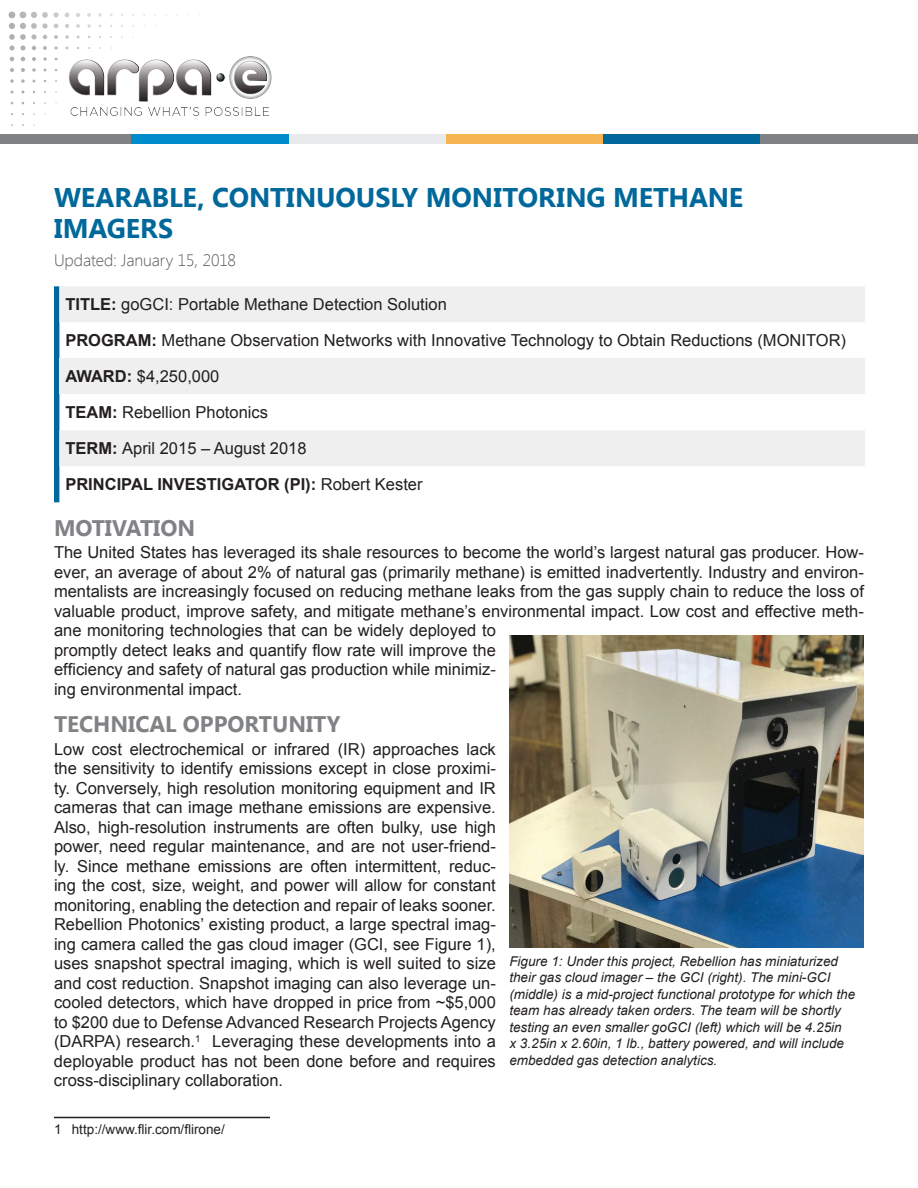
<style>
.page{position:relative;width:918px;height:1188px;background:#fff}
.page>*{position:absolute;margin:0;border:0;box-sizing:border-box;transform-origin:0 0}
.t1{font:700 27px/31.5px "Segoe UI";letter-spacing:-.005em;color:#00689b}
.t2{font:700 22.5px "Segoe UI";color:#808285}
.t3{font:16.5px/19.5px "Arial";color:#231f20}
.t4{font:300 16.5px "Segoe UI";letter-spacing:-.005em;color:#57585a}
.t5{font:italic 13.5px/16.5px "Arial";color:#231f20}
.t6{font:13.5px "Arial";color:#231f20}
.s1{font-weight:700}
</style>
<div class="page">
<div style="left:0;top:134px;width:132px;height:9px;background:#808285"></div>
<div style="left:132px;top:134px;width:158px;height:9px;background:#008bcd"></div>
<div style="left:290px;top:134px;width:158px;height:9px;background:#e9eaeb"></div>
<div style="left:447px;top:134px;width:158px;height:9px;background:#f7b453"></div>
<div style="left:604px;top:134px;width:158px;height:9px;background:#00689b"></div>
<div style="left:761px;top:134px;width:157px;height:9px;background:#808285"></div>
<svg style="left:10px;top:79px;width:4px;height:4px"></svg>
<svg style="left:21px;top:79px;width:4px;height:4px"></svg>
<svg style="left:10px;top:68px;width:4px;height:4px"></svg>
<svg style="left:21px;top:68px;width:4px;height:4px"></svg>
<svg style="left:32px;top:68px;width:4px;height:4px"></svg>
<svg style="left:10px;top:57px;width:4px;height:4px"></svg>
<svg style="left:21px;top:57px;width:4px;height:4px"></svg>
<svg style="left:32px;top:57px;width:4px;height:4px"></svg>
<svg style="left:43px;top:57px;width:4px;height:4px"></svg>
<svg style="left:65px;top:35px;width:4px;height:4px"></svg>
<svg style="left:65px;top:24px;width:4px;height:4px"></svg>
<svg style="left:76px;top:24px;width:4px;height:4px"></svg>
<svg style="left:9px;top:12px;width:50px;height:39px"></svg>
<svg style="left:65px;top:13px;width:4px;height:4px"></svg>
<svg style="left:76px;top:13px;width:4px;height:4px"></svg>
<svg style="left:87px;top:13px;width:4px;height:4px"></svg>
<svg style="left:98px;top:13px;width:4px;height:4px"></svg>
<img style="left:68px;top:56px;width:204px;height:60px">
<hr style="left:54px;top:1117px;width:216px;height:1px;background:#231f20">
<svg style="left:54px;top:286px;width:5px;height:216px"></svg>
<svg style="left:59px;top:286px;width:806px;height:180px;fill:#f4f4f5"></svg>
<div style="left:59px;top:358px;width:806px;height:36px;background:#efeff0"></div>
<svg style="left:509px;top:947px;width:349px;height:1px"></svg>
<img style="left:509px;top:636px;width:355px;height:311px">
<h1 class="t1" style="left:54px;top:180px;width:691px">WEARABLE, CONTINUOUSLY MONITORING METHANE<br>IMAGERS</h1>
<p class="t4" style="left:54px;top:248px;width:184px">Updated: January 15, 2018</p>
<p class="t3" style="left:65px;top:287px;width:782px;line-height:36px"><span class="s1">TITLE:</span> goGCI: Portable Methane Detection Solution<br><span class="s1">PROGRAM:</span> Methane Observation Networks with Innovative Technology to Obtain Reductions (MONITOR)<br><span class="s1">AWARD:</span> $4,250,000<br><span class="s1">TEAM:</span> Rebellion Photonics<br><span class="s1">TERM:</span> April 2015 – August 2018<br><span class="s1">PRINCIPAL INVESTIGATOR (PI):</span> Robert Kester</p>
<h2 class="t2" style="left:54px;top:512px;width:143px">MOTIVATION</h2>
<p class="t3" style="left:54px;top:543px;width:812px">The United States has leveraged its shale resources to become the world’s largest natural gas producer. How&shy;ever, an average of about 2% of natural gas (primarily methane) is emitted inadvertently. Industry and environ&shy;mentalists are increasingly focused on reducing methane leaks from the gas supply chain to reduce the loss of valuable product, improve safety, and mitigate methane’s environmental impact. Low cost and effective meth&shy;ane monitoring technologies that can be widely deployed to<br>promptly detect leaks and quantify flow rate will improve the<br>efficiency and safety of natural gas production while minimiz-<br>ing environmental impact.</p>
<h2 class="t2" style="left:54px;top:708px;width:288px">TECHNICAL OPPORTUNITY</h2>
<p class="t3" style="left:54px;top:739px;width:443px;text-align:justify">Low cost electrochemical or infrared (IR) approaches lack the sensitivity to identify emissions except in close proximi&shy;ty. Conversely, high resolution monitoring equipment and IR cameras that can image methane emissions are expensive.<br>Also, high-resolution instruments are often bulky, use high power, need regular maintenance, and are not user-friend&shy;ly. Since methane emissions are often intermittent, reduc&shy;ing the cost, size, weight, and power will allow for constant monitoring, enabling the detection and repair of leaks sooner.<br>Rebellion Photonics’ existing product, a large spectral imag&shy;ing camera called the gas cloud imager (GCI, see Figure 1), uses snapshot spectral imaging, which is well suited to size and cost reduction. Snapshot imaging can also leverage un&shy;cooled detectors, which have dropped in price from ~$5,000 to $200 due to Defense Advanced Research Projects Agency (DARPA) research.<sup>1</sup> Leveraging these developments into a deployable product has not been done before and requires cross-disciplinary collaboration.</p>
<p class="t6" style="left:54px;top:1120px;width:172px">1 http://www.flir.com/flirone/</p>
<p class="t5" style="left:509px;top:953px;width:347px">Figure 1: Under this project, Rebellion has miniaturized their gas cloud imager – the GCI (right). The mini-GCI (middle) is a mid-project functional prototype for which the team has already taken orders. The team will be shortly testing an even smaller goGCI (left) which will be 4.25in<br>x 3.25in x 2.60in, 1 lb., battery powered, and will include embedded gas detection analytics.</p>
</div>
